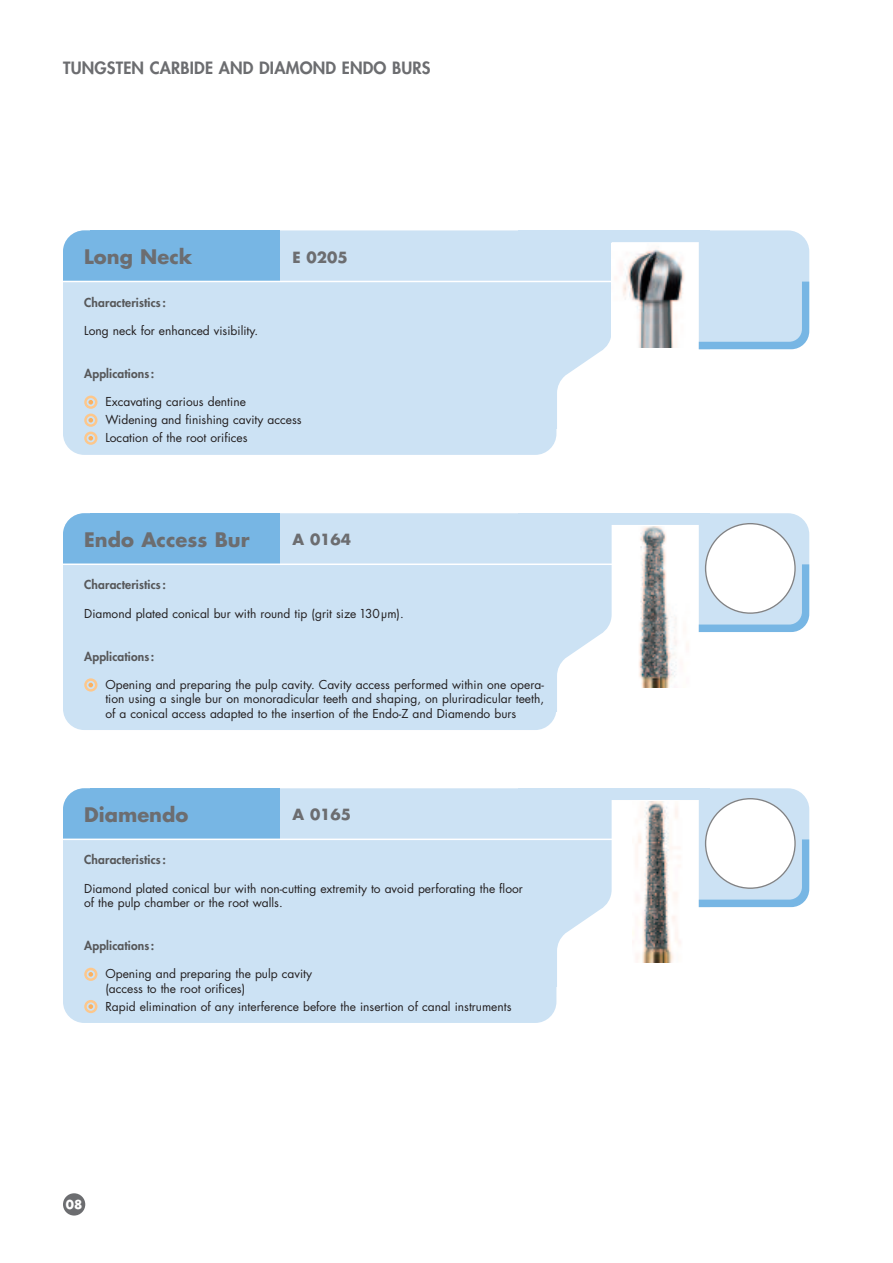
<style>
.page{position:relative;width:893px;height:1263px;background:#fff}
.page>*{position:absolute;margin:0;border:0;box-sizing:border-box;transform-origin:0 0}
.t1{font:700 19.5px "Futura";color:#6c6d70}
.t2{font:800 16.5px "Futura";letter-spacing:.01em;color:#6c6d70}
.t3{font:700 15px "Futura";color:#6c6d70}
.t4{font:12px/14.2px "Futura";color:#231f20}
.t5{font:800 12px "Futura";letter-spacing:.01em;color:#57585a}
.t6{font:700 12px "Futura";color:#fff}
</style>
<div class="page">
<div style="left:63px;top:1193px;width:22px;height:22px;background:#6c6d70;border-radius:50%"></div>
<div style="left:63px;top:230px;width:493px;height:225px;background:#cce2f4;border-radius:21px"></div>
<div style="left:653px;top:230px;width:156px;height:117px;background:#cce2f4;border-radius:21px"></div>
<div style="left:518px;top:230px;width:192px;height:199px;background:#cce2f4"></div>
<div style="left:90px;top:230px;width:190px;height:51px;background:#77b6e4"></div>
<div style="left:63px;top:230px;width:82px;height:51px;background:#77b6e4;border-radius:21px"></div>
<div style="left:63px;top:256px;width:82px;height:25px;background:#77b6e4"></div>
<hr style="left:63px;top:281px;width:553px;height:1px;background:#fff">
<svg style="left:557px;top:242px;width:252px;height:187px;fill:#fff"></svg>
<svg style="left:699px;top:282px;width:110px;height:67px"></svg>
<svg style="left:84px;top:396px;width:13px;height:13px"></svg>
<div style="left:87px;top:398px;width:8px;height:8px;background:#cce2f4;border-radius:50%"></div>
<svg style="left:88px;top:400px;width:5px;height:5px"></svg>
<svg style="left:84px;top:414px;width:13px;height:13px"></svg>
<div style="left:87px;top:416px;width:8px;height:8px;background:#cce2f4;border-radius:50%"></div>
<svg style="left:88px;top:418px;width:5px;height:5px"></svg>
<svg style="left:84px;top:432px;width:13px;height:13px"></svg>
<div style="left:87px;top:434px;width:8px;height:8px;background:#cce2f4;border-radius:50%"></div>
<svg style="left:88px;top:436px;width:5px;height:5px"></svg>
<div style="left:63px;top:513px;width:493px;height:217px;background:#cce2f4;border-radius:21px"></div>
<div style="left:653px;top:513px;width:156px;height:117px;background:#cce2f4;border-radius:21px"></div>
<div style="left:518px;top:513px;width:192px;height:198px;background:#cce2f4"></div>
<div style="left:90px;top:513px;width:190px;height:51px;background:#77b6e4"></div>
<div style="left:63px;top:513px;width:82px;height:51px;background:#77b6e4;border-radius:21px"></div>
<div style="left:63px;top:539px;width:82px;height:25px;background:#77b6e4"></div>
<hr style="left:63px;top:563px;width:560px;height:2px;background:#fff">
<svg style="left:557px;top:525px;width:252px;height:186px;fill:#fff"></svg>
<svg style="left:699px;top:564px;width:110px;height:68px"></svg>
<svg style="left:84px;top:678px;width:13px;height:14px"></svg>
<svg style="left:87px;top:681px;width:8px;height:8px"></svg>
<svg style="left:88px;top:683px;width:5px;height:4px"></svg>
<div style="left:63px;top:788px;width:493px;height:235px;background:#cce2f4;border-radius:21px"></div>
<div style="left:653px;top:788px;width:156px;height:117px;background:#cce2f4;border-radius:21px"></div>
<div style="left:518px;top:788px;width:192px;height:199px;background:#cce2f4"></div>
<div style="left:90px;top:788px;width:190px;height:51px;background:#77b6e4"></div>
<div style="left:63px;top:788px;width:82px;height:51px;background:#77b6e4;border-radius:21px"></div>
<div style="left:63px;top:814px;width:82px;height:25px;background:#77b6e4"></div>
<hr style="left:63px;top:838px;width:552px;height:2px;background:#fff">
<svg style="left:557px;top:800px;width:252px;height:187px;fill:#fff"></svg>
<svg style="left:699px;top:839px;width:110px;height:68px"></svg>
<svg style="left:84px;top:968px;width:13px;height:13px"></svg>
<svg style="left:87px;top:970px;width:8px;height:8px"></svg>
<svg style="left:88px;top:972px;width:5px;height:5px"></svg>
<div style="left:84px;top:1000px;width:13px;height:13px;background:#fdc78b;border-radius:50%"></div>
<svg style="left:87px;top:1002px;width:8px;height:9px"></svg>
<svg style="left:88px;top:1004px;width:5px;height:5px"></svg>
<div style="left:706px;top:524px;width:89px;height:89px;background:#fff;border-radius:50%"></div>
<div style="left:706px;top:799px;width:89px;height:89px;background:#fff;border-radius:50%"></div>
<img style="left:616px;top:526px;width:76px;height:162px">
<div style="left:612px;top:243px;width:85px;height:104px;background:#fff"></div>
<img style="left:615px;top:249px;width:70px;height:98px">
<img style="left:633px;top:802px;width:64px;height:161px">
<p class="t2" style="left:63px;top:57px;width:369px">TUNGSTEN CARBIDE AND DIAMOND ENDO BURS</p>
<p class="t1" style="left:84px;top:243px;width:109px">Long Neck</p>
<p class="t3" style="left:293px;top:247px;width:57px">E 0205</p>
<p class="t5" style="left:84px;top:294px;width:83px">Characteristics:</p>
<p class="t4" style="left:84px;top:323px;width:175px">Long neck for enhanced visibility.</p>
<p class="t5" style="left:84px;top:365px;width:72px">Applications:</p>
<p class="t4" style="left:105px;top:393px;width:198px;line-height:18px">Excavating carious dentine<br>Widening and finishing cavity access<br>Location of the root orifices</p>
<p class="t1" style="left:84px;top:526px;width:167px">Endo Access Bur</p>
<p class="t3" style="left:293px;top:529px;width:60px">A 0164</p>
<p class="t5" style="left:84px;top:577px;width:83px">Characteristics:</p>
<p class="t4" style="left:84px;top:606px;width:321px">Diamond plated conical bur with round tip (grit size 130µm).</p>
<p class="t5" style="left:84px;top:648px;width:72px">Applications:</p>
<p class="t4" style="left:105px;top:677px;width:440px;text-align:justify">Opening and preparing the pulp cavity. Cavity access performed within one opera&shy;tion using a single bur on monoradicular teeth and shaping, on pluriradicular teeth, of a conical access adapted to the insertion of the Endo-Z and Diamendo burs</p>
<p class="t1" style="left:84px;top:801px;width:106px">Diamendo</p>
<p class="t3" style="left:293px;top:804px;width:60px">A 0165</p>
<p class="t5" style="left:84px;top:852px;width:83px">Characteristics:</p>
<p class="t4" style="left:84px;top:881px;width:440px">Diamond plated conical bur with non-cutting extremity to avoid perforating the floor of the pulp chamber or the root walls.</p>
<p class="t5" style="left:84px;top:937px;width:72px">Applications:</p>
<p class="t4" style="left:105px;top:967px;width:208px">Opening and preparing the pulp cavity (access to the root orifices)</p>
<p class="t4" style="left:105px;top:999px;width:408px">Rapid elimination of any interference before the insertion of canal instruments</p>
<p class="t6" style="left:66px;top:1196px;width:18px">08</p>
</div>
